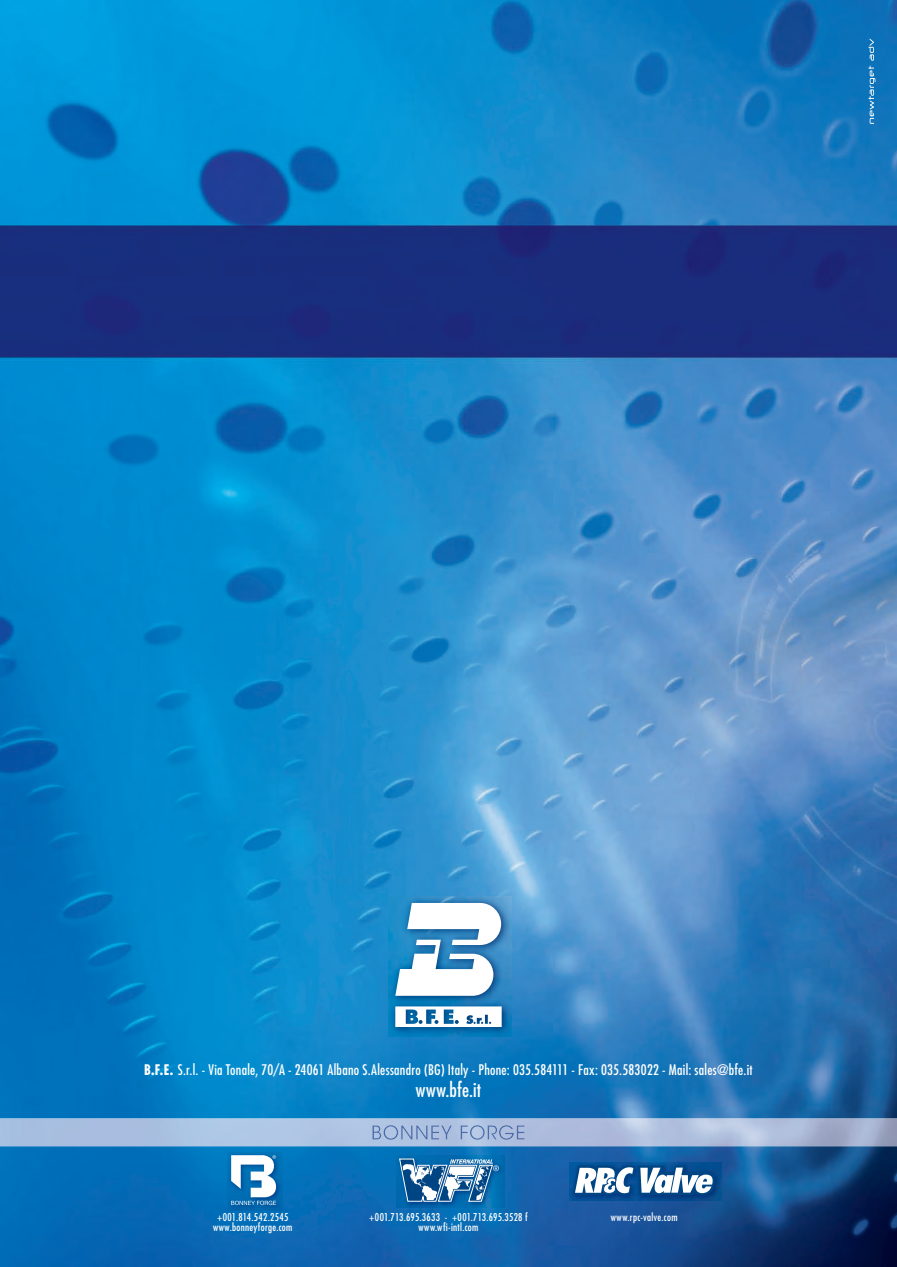
<style>
.page{position:relative;width:897px;height:1267px;background:#fff}
.page>*{position:absolute;margin:0;border:0;box-sizing:border-box;transform-origin:0 0}
.t1{font:condensed 19.5px "Futura Std";letter-spacing:.01em;color:#fff}
.t2{font:condensed 14.25px "Futura Std";letter-spacing:.02em;color:#fff}
.t3{font:condensed 10.5px/10.5px "Futura Std";letter-spacing:.03em;color:#fff;text-align:center}
.s1{font-weight:700}
</style>
<div class="page">
<img style="left:0;top:0;width:896px;height:1266px">
<svg style="left:868px;top:39px;width:7px;height:85px"></svg>
<img style="left:0;top:1118px;width:896px;height:28px">
<img style="left:372px;top:1125px;width:152px;height:14px">
<img style="left:228px;top:1151px;width:54px;height:59px">
<svg style="left:231px;top:1155px;width:45px;height:49px"></svg>
<img style="left:569px;top:1161px;width:152px;height:39px">
<svg style="left:572px;top:1165px;width:144px;height:30px"></svg>
<img style="left:397px;top:1155px;width:108px;height:52px">
<svg style="left:399px;top:1158px;width:100px;height:43px"></svg>
<img style="left:388px;top:896px;width:123px;height:140px">
<svg style="left:395px;top:902px;width:106px;height:124px"></svg>
<p class="t2" style="left:144px;top:1060px;width:610px"><span class="s1">B.F.E.</span> S.r.l. - Via Tonale, 70/A - 24061 Albano S.Alessandro (BG) Italy - Phone: 035.584111 - Fax: 035.583022 - Mail: sales@bfe.it</p>
<h1 class="t1" style="left:415px;top:1078px;width:67px">www.bfe.it</h1>
<p class="t3" style="left:213px;top:1211px;width:81px">+001.814.542.2545 www.bonneyforge.com</p>
<p class="t3" style="left:369px;top:1211px;width:160px">+001.713.695.3633 - +001.713.695.3528 f</p>
<p class="t3" style="left:610px;top:1211px;width:68px">www.rpc-valve.com</p>
<p class="t3" style="left:418px;top:1221px;width:61px">www.wfi-intl.com</p>
</div>
